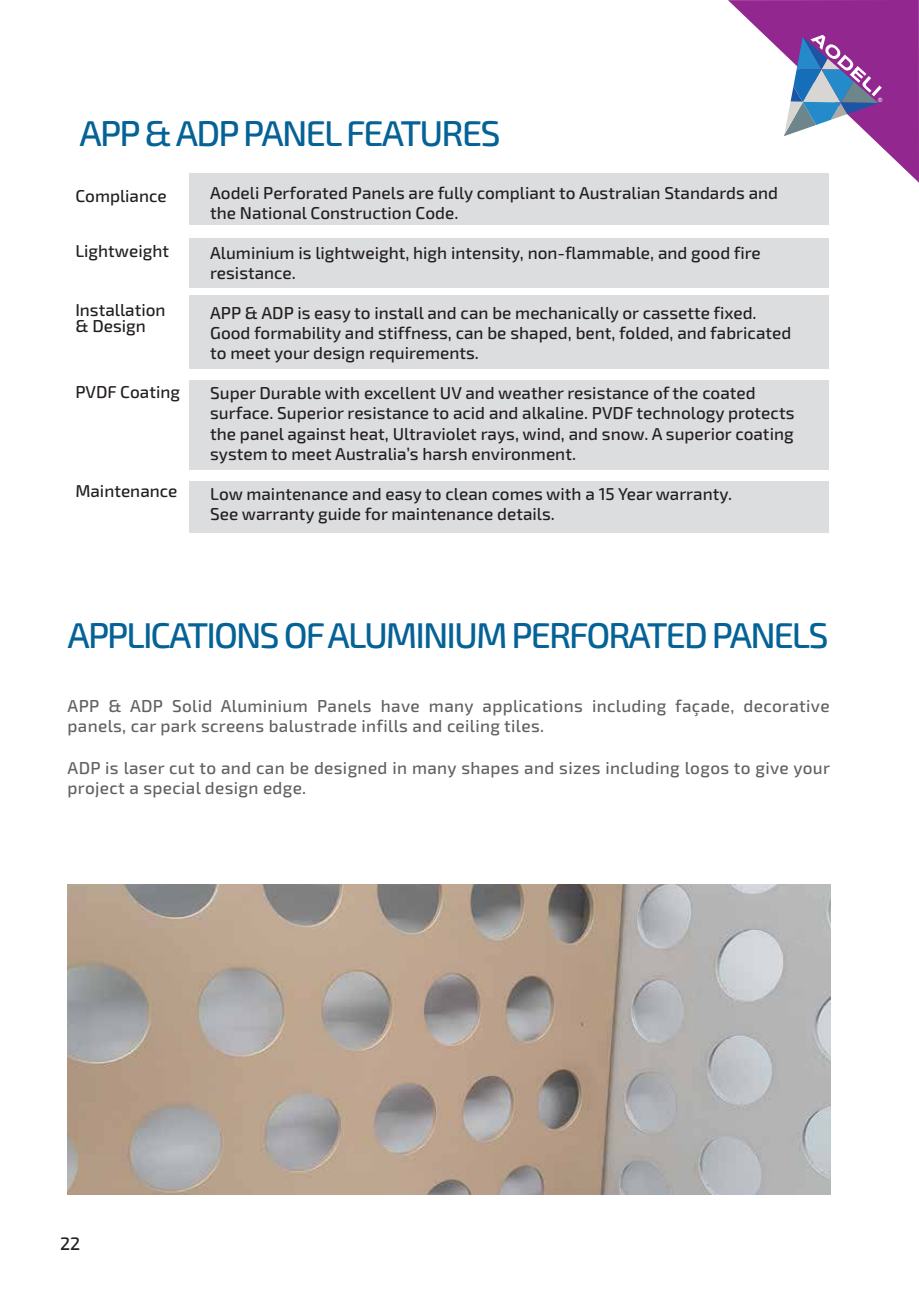
<style>
.page{position:relative;width:919px;height:1289px;background:#fff}
.page>*{position:absolute;margin:0;border:0;box-sizing:border-box;transform-origin:0 0}
.t1{font:500 35.85px "Exo 2";letter-spacing:-.055em;color:#056297}
.t2{font:500 18px "Exo 2";color:#231f20}
.t3{font:500 17.25px/20.1px "Exo 2";color:#231f20}
.t4{font:500 17.25px/20.5px "Exo 2";letter-spacing:.02em;color:#606161}
.t5{font:5.85px "Arial";color:#fff}
</style>
<div class="page">
<div style="left:189px;top:238px;width:640px;height:50px;background:#dcddde"></div>
<div style="left:189px;top:173px;width:640px;height:52px;background:#dcddde"></div>
<div style="left:189px;top:481px;width:640px;height:52px;background:#dcddde"></div>
<div style="left:189px;top:295px;width:640px;height:74px;background:#dcddde"></div>
<div style="left:189px;top:380px;width:640px;height:90px;background:#dcddde"></div>
<img style="left:68px;top:884px;width:762px;height:310px">
<svg style="left:728px;top:0;width:190px;height:182px"></svg>
<h1 class="t1" style="left:80px;top:112px;width:422px">APP &amp; ADP PANEL FEATURES</h1>
<p class="t3" style="left:75px;top:186px;width:93px">Compliance</p>
<p class="t3" style="left:75px;top:241px;width:95px">Lightweight</p>
<p class="t3" style="left:75px;top:301px;width:92px;line-height:16.5px">Installation &amp; Design</p>
<p class="t3" style="left:75px;top:382px;width:106px">PVDF Coating</p>
<p class="t3" style="left:75px;top:481px;width:103px">Maintenance</p>
<p class="t3" style="left:210px;top:183px;width:569px">Aodeli Perforated Panels are fully compliant to Australian Standards and the National Construction Code.</p>
<p class="t3" style="left:210px;top:243px;width:552px">Aluminium is lightweight, high intensity, non-flammable, and good fire resistance.</p>
<p class="t3" style="left:210px;top:303px;width:582px">APP &amp; ADP is easy to install and can be mechanically or cassette fixed.<br>Good formability and stiffness, can be shaped, bent, folded, and fabricated to meet your design requirements.</p>
<p class="t3" style="left:210px;top:383px;width:585px">Super Durable with excellent UV and weather resistance of the coated surface. Superior resistance to acid and alkaline. PVDF technology protects the panel against heat, Ultraviolet rays, wind, and snow. A superior coating system to meet Australia’s harsh environment.</p>
<p class="t3" style="left:210px;top:484px;width:523px">Low maintenance and easy to clean comes with a 15 Year warranty.<br>See warranty guide for maintenance details.</p>
<h1 class="t1" style="left:68px;top:614px;width:762px">APPLICATIONS OF ALUMINIUM PERFORATED PANELS</h1>
<p class="t4" style="left:68px;top:695px;width:763px">APP &amp; ADP Solid Aluminium Panels have many applications including façade, decorative panels, car park screens balustrade infills and ceiling tiles.</p>
<p class="t4" style="left:68px;top:757px;width:763px">ADP is laser cut to and can be designed in many shapes and sizes including logos to give your project a special design edge.</p>
<p class="t5" style="left:878px;top:96px;width:6px">®</p>
<p class="t2" style="left:60px;top:1232px;width:22px">22</p>
</div>
